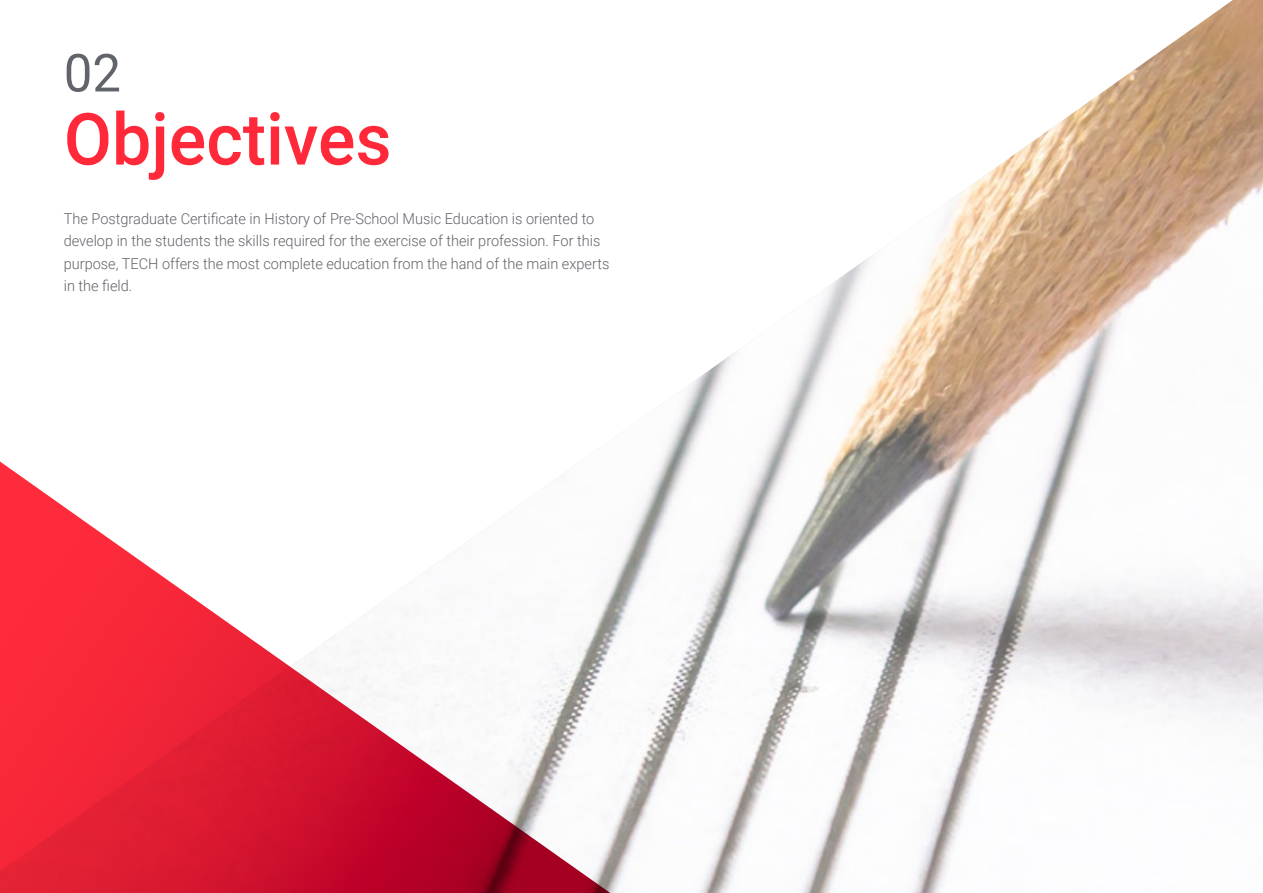
<style>
.page{position:relative;width:1263px;height:893px;background:#fff}
.page>*{position:absolute;margin:0;border:0;box-sizing:border-box;transform-origin:0 0}
.t1{font:500 72px "Roboto";color:#ff293a}
.t2{font:52.5px "Roboto";color:#61646a}
.t3{font:300 15px/22.5px "Roboto";color:#61646a}
</style>
<div class="page">
<img style="left:640px;top:0;width:623px;height:893px">
<svg style="left:0;top:461px;width:640px;height:432px"></svg>
<h2 class="t2" style="left:64px;top:36px;width:59px">02</h2>
<h1 class="t1" style="left:64px;top:89px;width:329px">Objectives</h1>
<p class="t3" style="left:64px;top:207px;width:547px">The Postgraduate Certificate in History of Pre-School Music Education is oriented to develop in the students the skills required for the exercise of their profession. For this purpose, TECH offers the most complete education from the hand of the main experts in the field.</p>
</div>
